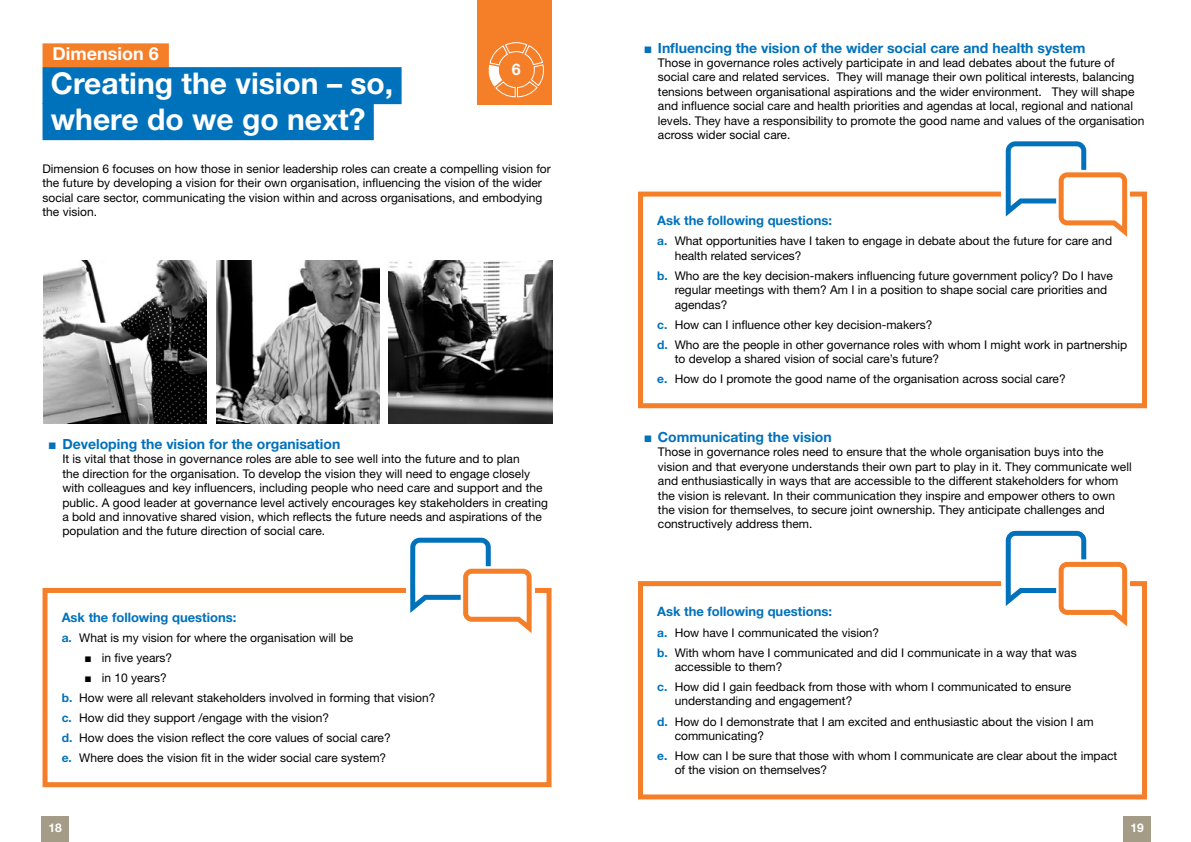
<style>
.page{position:relative;width:1191px;height:842px;background:#fff}
.page>*{position:absolute;margin:0;border:0;box-sizing:border-box;transform-origin:0 0}
.t1{font:700 30px/36px "Helvetica Neue LT Std";color:#fff}
.t2{font:700 18px "Helvetica Neue LT Std";color:#fff}
.t3{font:700 16px "Helvetica Neue LT Std";color:#fff}
.t4{font:700 14px "Helvetica Neue LT Std";color:#0071bb}
.t5{font:700 13px "Helvetica Neue LT Std";color:#0071bb}
.t6{font:12px/14.4px "Helvetica Neue LT Std";color:#000}
.t7{font:700 12px "Helvetica Neue LT Std";color:#fff}
.s1{font-family:"Arial";font-weight:400}
.s2{font-weight:700;color:#0071bb}
.s3{font-family:"Arial"}
</style>
<div class="page">
<div style="left:42px;top:815px;width:27px;height:27px;background:#a49c87"></div>
<div style="left:1123px;top:815px;width:27px;height:27px;background:#a49c87"></div>
<div style="left:43px;top:43px;width:126px;height:24px;background:#f57e29"></div>
<div style="left:43px;top:67px;width:358px;height:37px;background:#0071bb"></div>
<div style="left:43px;top:103px;width:331px;height:37px;background:#0071bb"></div>
<div style="left:43px;top:588px;width:508px;height:199px;border:5px solid #f57e29"></div>
<svg style="left:406px;top:581px;width:128px;height:15px"></svg>
<svg style="left:410px;top:538px;width:121px;height:95px"></svg>
<div style="left:638px;top:192px;width:509px;height:216px;border:5px solid #f57e29"></div>
<svg style="left:1001px;top:184px;width:129px;height:15px"></svg>
<svg style="left:1005px;top:141px;width:122px;height:96px"></svg>
<div style="left:638px;top:581px;width:509px;height:218px;border:5px solid #f57e29"></div>
<svg style="left:1001px;top:574px;width:129px;height:15px"></svg>
<svg style="left:1005px;top:531px;width:122px;height:95px"></svg>
<img style="left:43px;top:260px;width:163px;height:164px">
<img style="left:216px;top:260px;width:163px;height:164px">
<img style="left:389px;top:260px;width:163px;height:164px">
<div style="left:477px;top:0;width:75px;height:104px;background:#f57e29"></div>
<svg style="left:488px;top:42px;width:56px;height:56px"></svg>
<h2 class="t2" style="left:53px;top:43px;width:108px">Dimension 6</h2>
<h1 class="t1" style="left:51px;top:64px;width:344px">Creating the vision – so, where do we go next?</h1>
<p class="t6" style="left:43px;top:161px;width:510px">Dimension 6 focuses on how those in senior leadership roles can create a compelling vision for the future by developing a vision for their own organisation, influencing the vision of the wider social care sector, communicating the vision within and across organisations, and embodying the vision.</p>
<h3 class="t3" style="left:512px;top:59px;width:10px">6</h3>
<p class="t4" style="left:48px;top:435px;width:294px"><span class="s1">■</span> Developing the vision for the organisation</p>
<p class="t6" style="left:62px;top:452px;width:487px">It is vital that those in governance roles are able to see well into the future and to plan<br>the direction for the organisation. To develop the vision they will need to engage closely with colleagues and key influencers, including people who need care and support and the public. A good leader at governance level actively encourages key stakeholders in creating a bold and innovative shared vision, which reflects the future needs and aspirations of the population and the future direction of social care.</p>
<p class="t5" style="left:62px;top:609px;width:176px">Ask the following questions:</p>
<p class="t6" style="left:62px;top:630px;width:293px"><span class="s2">a.</span> What is my vision for where the organisation will be</p>
<p class="t6" style="left:84px;top:650px;width:89px"><span class="s3">■</span> in five years?</p>
<p class="t6" style="left:62px;top:667px;width:375px;line-height:20.1px;text-indent:23px"><span class="s3">■</span> in 10 years?<br><span class="s2">b.</span> How were all relevant stakeholders involved in forming that vision? <span class="s2">c.</span> How did they support /engage with the vision?<br><span class="s2">d.</span> How does the vision reflect the core values of social care?<br><span class="s2">e.</span> Where does the vision fit in the wider social care system?</p>
<p class="t4" style="left:643px;top:39px;width:443px"><span class="s1">■</span> Influencing the vision of the wider social care and health system</p>
<p class="t6" style="left:658px;top:55px;width:488px">Those in governance roles actively participate in and lead debates about the future of social care and related services. They will manage their own political interests, balancing tensions between organisational aspirations and the wider environment. They will shape and influence social care and health priorities and agendas at local, regional and national levels. They have a responsibility to promote the good name and values of the organisation across wider social care.</p>
<p class="t5" style="left:657px;top:212px;width:176px">Ask the following questions:</p>
<p class="t6" style="left:674px;top:234px;width:439px;text-indent:-18px"><span class="s2">a.</span> What opportunities have I taken to engage in debate about the future for care and health related services?</p>
<p class="t6" style="left:674px;top:268px;width:440px;text-indent:-18px"><span class="s2">b.</span> Who are the key decision-makers influencing future government policy? Do I have regular meetings with them? Am I in a position to shape social care priorities and agendas?</p>
<p class="t6" style="left:657px;top:314px;width:472px;line-height:20.1px"><span class="s2">c.</span> How can I influence other key decision-makers?<br><span class="s2">d.</span> Who are the people in other governance roles with whom I might work in partnership</p>
<p class="t6" style="left:657px;top:349px;width:410px;line-height:20.1px;text-indent:18px">to develop a shared vision of social care’s future?<br><span class="s2">e.</span> How do I promote the good name of the organisation across social care?</p>
<p class="t4" style="left:643px;top:428px;width:190px"><span class="s1">■</span> Communicating the vision</p>
<p class="t6" style="left:658px;top:445px;width:475px">Those in governance roles need to ensure that the whole organisation buys into the vision and that everyone understands their own part to play in it. They communicate well and enthusiastically in ways that are accessible to the different stakeholders for whom the vision is relevant. In their communication they inspire and empower others to own the vision for themselves, to secure joint ownership. They anticipate challenges and constructively address them.</p>
<p class="t5" style="left:657px;top:604px;width:176px">Ask the following questions:</p>
<p class="t6" style="left:657px;top:622px;width:421px;line-height:20.1px"><span class="s2">a.</span> How have I communicated the vision?<br><span class="s2">b.</span> With whom have I communicated and did I communicate in a way that was</p>
<p class="t6" style="left:657px;top:656px;width:415px;line-height:20.1px;text-indent:18px">accessible to them?<br><span class="s2">c.</span> How did I gain feedback from those with whom I communicated to ensure</p>
<p class="t6" style="left:657px;top:691px;width:438px;line-height:20.1px;text-indent:18px">understanding and engagement?<br><span class="s2">d.</span> How do I demonstrate that I am excited and enthusiastic about the vision I am</p>
<p class="t6" style="left:657px;top:725px;width:462px;line-height:20.1px;text-indent:18px">communicating?<br><span class="s2">e.</span> How can I be sure that those with whom I communicate are clear about the impact</p>
<p class="t6" style="left:674px;top:763px;width:154px">of the vision on themselves?</p>
<p class="t7" style="left:49px;top:820px;width:15px">18</p>
<p class="t7" style="left:1130px;top:820px;width:15px">19</p>
</div>
